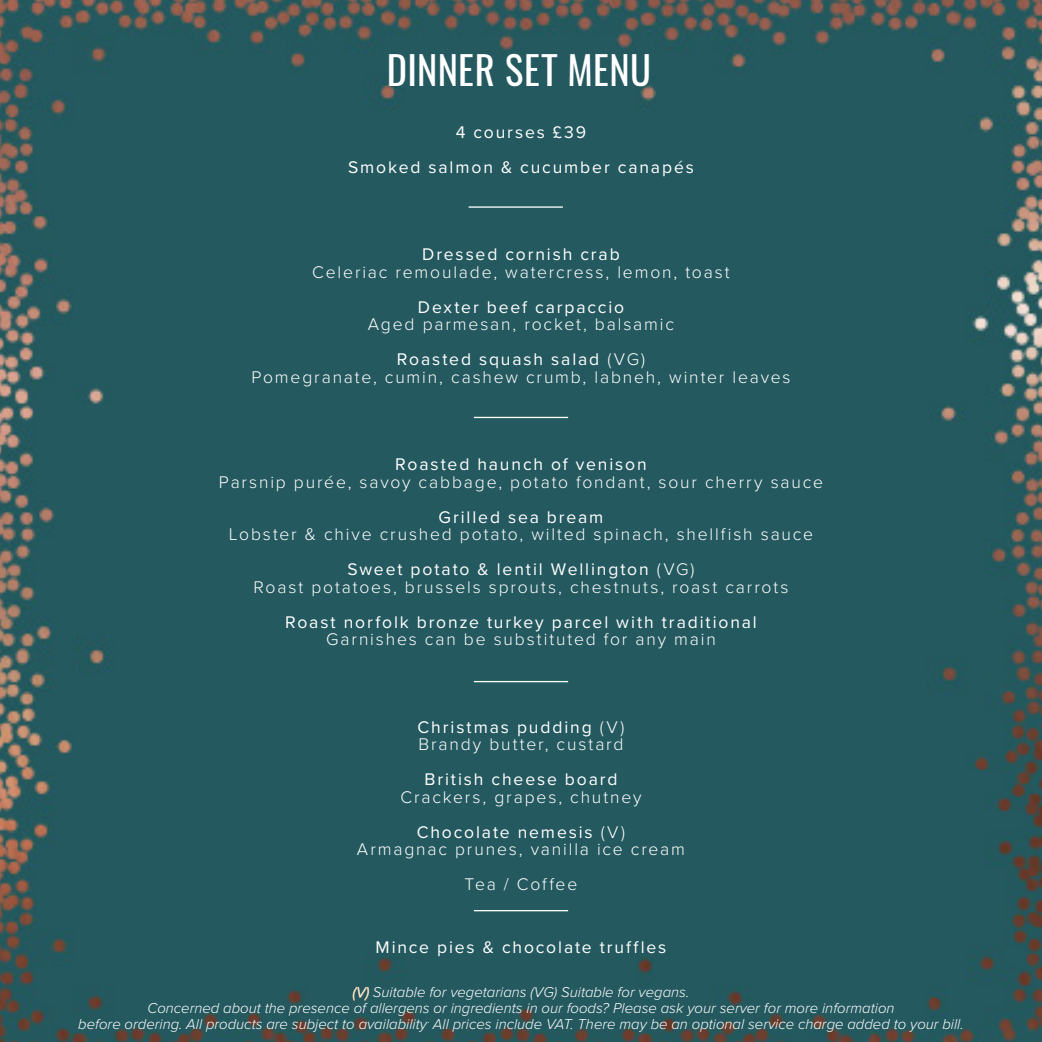
<style>
.page{position:relative;width:1042px;height:1042px;background:#24595f}
.page>*{position:absolute;margin:0;border:0;box-sizing:border-box;transform-origin:0 0}
.main_headers{font:38.5px "Oswald";letter-spacing:.01em;color:#fff}
.main_text{font:300 17.5px "Proxima Nova";letter-spacing:.105em;color:#fff}
.dish_names{font:17.5px "Proxima Nova";letter-spacing:.105em;color:#fff}
.main_text-2{font:17.5px "Proxima Nova";letter-spacing:.105em;color:#fff}
.dish_names-2{font:300 17.5px "Proxima Nova";letter-spacing:.105em;color:#fff}
.t1{font:italic 300 14.88px/15.8px "Proxima Nova";color:#fff;text-align:center}
.s1{font-weight:300}
.s2{color:#b5996e}
</style>
<div class="page">
<hr style="left:474px;top:417px;width:94px;height:1px;background:#fff">
<hr style="left:474px;top:681px;width:94px;height:1px;background:#fff">
<hr style="left:469px;top:206px;width:94px;height:2px;background:#fff">
<hr style="left:474px;top:910px;width:94px;height:1px;background:#fff">
<p class="main_headers" style="left:387px;top:44px;width:266px">DINNER SET MENU</p>
<p class="main_text-2" style="left:456px;top:119px;width:132px">4 courses £39</p>
<p class="dish_names" style="left:348px;top:154px;width:347px">Smoked salmon &amp; cucumber canapés</p>
<p class="dish_names" style="left:422px;top:241px;width:199px">Dressed cornish crab</p>
<p class="main_text" style="left:312px;top:259px;width:419px">Celeriac remoulade, watercress, lemon, toast</p>
<p class="dish_names" style="left:418px;top:294px;width:208px">Dexter beef carpaccio</p>
<p class="main_text" style="left:368px;top:311px;width:308px">Aged parmesan, rocket, balsamic</p>
<p class="dish_names" style="left:397px;top:346px;width:250px">Roasted squash salad <span class="s1">(VG)</span></p>
<p class="main_text" style="left:251px;top:364px;width:541px">Pomegranate, cumin, cashew crumb, labneh, winter leaves</p>
<p class="dish_names" style="left:395px;top:451px;width:253px">Roasted haunch of venison</p>
<p class="main_text" style="left:219px;top:469px;width:606px">Parsnip purée, savoy cabbage, potato fondant, sour cherry sauce</p>
<p class="dish_names" style="left:438px;top:504px;width:166px">Grilled sea bream</p>
<p class="main_text" style="left:229px;top:521px;width:586px">Lobster &amp; chive crushed potato, wilted spinach, shellfish sauce</p>
<p class="dish_names" style="left:347px;top:556px;width:349px">Sweet potato &amp; lentil Wellington <span class="s1">(VG)</span></p>
<p class="main_text" style="left:253px;top:574px;width:536px">Roast potatoes, brussels sprouts, chestnuts, roast carrots</p>
<p class="dish_names" style="left:285px;top:609px;width:473px">Roast norfolk bronze turkey parcel with traditional</p>
<p class="main_text" style="left:326px;top:626px;width:391px">Garnishes can be substituted for any main</p>
<p class="dish_names" style="left:418px;top:714px;width:208px">Christmas pudding <span class="s1">(V)</span></p>
<p class="main_text" style="left:418px;top:731px;width:207px">Brandy butter, custard</p>
<p class="dish_names" style="left:424px;top:766px;width:195px">British cheese board</p>
<p class="main_text" style="left:400px;top:784px;width:243px">Crackers, grapes, chutney</p>
<p class="dish_names" style="left:417px;top:819px;width:210px">Chocolate nemesis <span class="s1">(V)</span></p>
<p class="main_text" style="left:357px;top:836px;width:329px">Armagnac prunes, vanilla ice cream</p>
<p class="dish_names-2" style="left:465px;top:870px;width:114px">Tea / Coffee</p>
<p class="dish_names" style="left:375px;top:933px;width:292px">Mince pies &amp; chocolate truffles</p>
<p class="t1" style="left:353px;top:984px;width:338px"><span class="s2">(V)</span> Suitable for vegetarians (VG) Suitable for vegans.</p>
<p class="t1" style="left:78px;top:999px;width:887px">Concerned about the presence of allergens or ingredients in our foods? Please ask your server for more information<br>before ordering. All products are subject to availability. All prices include VAT. There may be an optional service charge added to your bill.</p>
</div>
